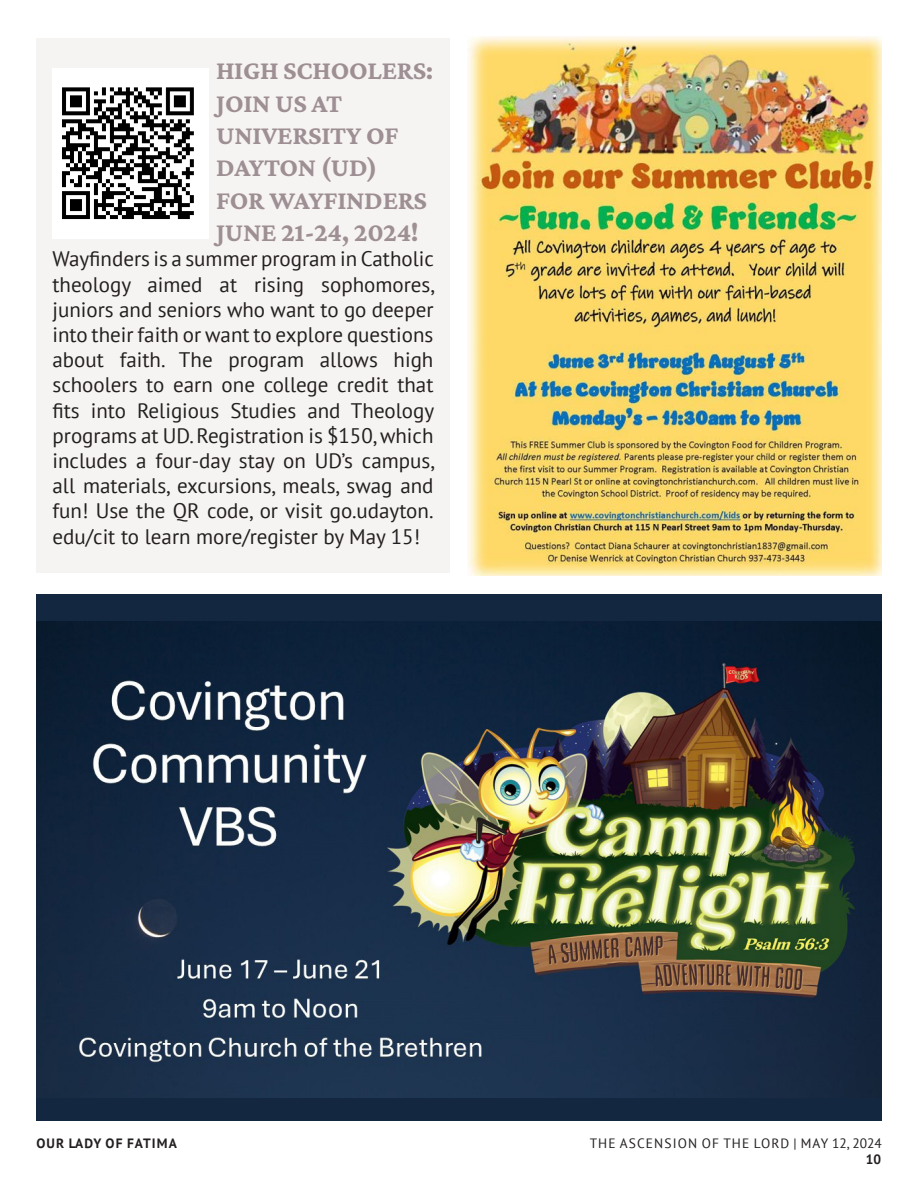
<style>
.page{position:relative;width:918px;height:1188px;background:#fff}
.page>*{position:absolute;margin:0;border:0;box-sizing:border-box;transform-origin:0 0}
.HEADER-CR{font:27px/32.4px "Crimson Pro";letter-spacing:-.01em;color:#9e8f94}
.t1{font:21px/25.2px "PT Sans";color:#231f20;text-align:justify}
.t2{font:13.5px "PT Sans";letter-spacing:.08em;color:#231f20}
.t3{font:700 13.5px "PT Sans";letter-spacing:.08em;color:#231f20}
</style>
<div class="page">
<div style="left:36px;top:38px;width:414px;height:535px;background:#f6f4f2"></div>
<img style="left:52px;top:69px;width:157px;height:170px">
<img style="left:468px;top:36px;width:414px;height:540px">
<div style="left:36px;top:594px;width:846px;height:526px;background:#132740"></div>
<img style="left:36px;top:622px;width:846px;height:476px">
<p class="HEADER-CR" style="left:216px;top:54px;width:219px">HIGH SCHOOLERS:<br>JOIN US AT<br>UNIVERSITY OF<br>DAYTON (UD)<br>FOR WAYFINDERS<br>JUNE 21-24, 2024!</p>
<p class="t1" style="left:52px;top:246px;width:384px">Wayfinders is a summer program in Catholic theology aimed at rising sophomores, juniors and seniors who want to go deeper into their faith or want to explore questions about faith. The program allows high schoolers to earn one college credit that fits into Religious Studies and Theology programs at UD. Registration is $150, which includes a four-day stay on UD’s campus, all materials, excursions, meals, swag and fun! Use the QR code, or visit go.udayton. edu/cit to learn more/register by May 15!</p>
<p class="t3" style="left:37px;top:1134px;width:142px">OUR LADY OF FATIMA</p>
<p class="t2" style="left:590px;top:1134px;width:294px">THE ASCENSION OF THE LORD | MAY 12, 2024</p>
<p class="t3" style="left:866px;top:1150px;width:17px">10</p>
</div>
